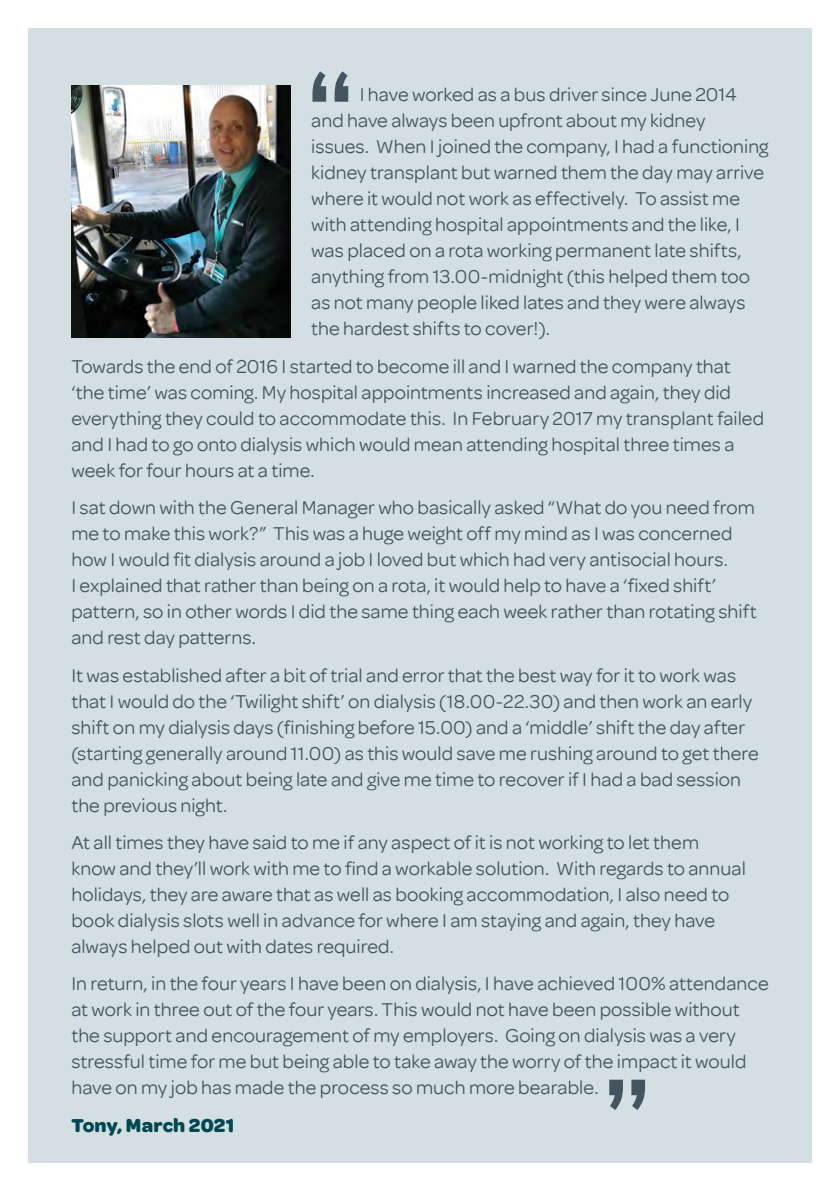
<style>
.page{position:relative;width:840px;height:1191px;background:#fff}
.page>*{position:absolute;margin:0;border:0;box-sizing:border-box;transform-origin:0 0}
.t1{font:700 111px "Century Gothic";color:#455560}
.t2{font:20px/26px "Omnes";letter-spacing:.005em;color:#455560}
.t3{font:700 20px "Omnes";letter-spacing:.01em;color:#004751}
</style>
<div class="page">
<div style="left:28px;top:28px;width:783px;height:1134px;background:#d3dfe2"></div>
<img style="left:71px;top:85px;width:220px;height:252px">
<h1 class="t1" style="left:303px;top:43px;width:55px">“</h1>
<p class="t2" style="left:311px;top:82px;width:458px;text-indent:48px">I have worked as a bus driver since June 2014 and have always been upfront about my kidney<br>issues. When I joined the company, I had a functioning kidney transplant but warned them the day may arrive where it would not work as effectively. To assist me with attending hospital appointments and the like, I was placed on a rota working permanent late shifts, anything from 13.00-midnight (this helped them too as not many people liked lates and they were always the hardest shifts to cover!).</p>
<p class="t2" style="left:71px;top:353px;width:694px">Towards the end of 2016 I started to become ill and I warned the company that ‘the time’ was coming. My hospital appointments increased and again, they did everything they could to accommodate this. In February 2017 my transplant failed and I had to go onto dialysis which would mean attending hospital three times a week for four hours at a time.</p>
<p class="t2" style="left:71px;top:494px;width:686px">I sat down with the General Manager who basically asked “What do you need from me to make this work?” This was a huge weight off my mind as I was concerned how I would fit dialysis around a job I loved but which had very antisocial hours.<br>I explained that rather than being on a rota, it would help to have a ‘fixed shift’ pattern, so in other words I did the same thing each week rather than rotating shift and rest day patterns.</p>
<p class="t2" style="left:71px;top:662px;width:688px">It was established after a bit of trial and error that the best way for it to work was that I would do the ‘Twilight shift’ on dialysis (18.00-22.30) and then work an early shift on my dialysis days (finishing before 15.00) and a ‘middle’ shift the day after (starting generally around 11.00) as this would save me rushing around to get there and panicking about being late and give me time to recover if I had a bad session the previous night.</p>
<p class="t2" style="left:71px;top:829px;width:675px">At all times they have said to me if any aspect of it is not working to let them know and they’ll work with me to find a workable solution. With regards to annual holidays, they are aware that as well as booking accommodation, I also need to book dialysis slots well in advance for where I am staying and again, they have always helped out with dates required.</p>
<p class="t2" style="left:71px;top:970px;width:698px">In return, in the four years I have been on dialysis, I have achieved 100% attendance at work in three out of the four years. This would not have been possible without the support and encouragement of my employers. Going on dialysis was a very stressful time for me but being able to take away the worry of the impact it would have on my job has made the process so much more bearable.</p>
<p class="t3" style="left:71px;top:1113px;width:164px">Tony, March 2021</p>
<h1 class="t1" style="left:653px;top:1138px;width:55px;rotate:-180deg">“</h1>
</div>
